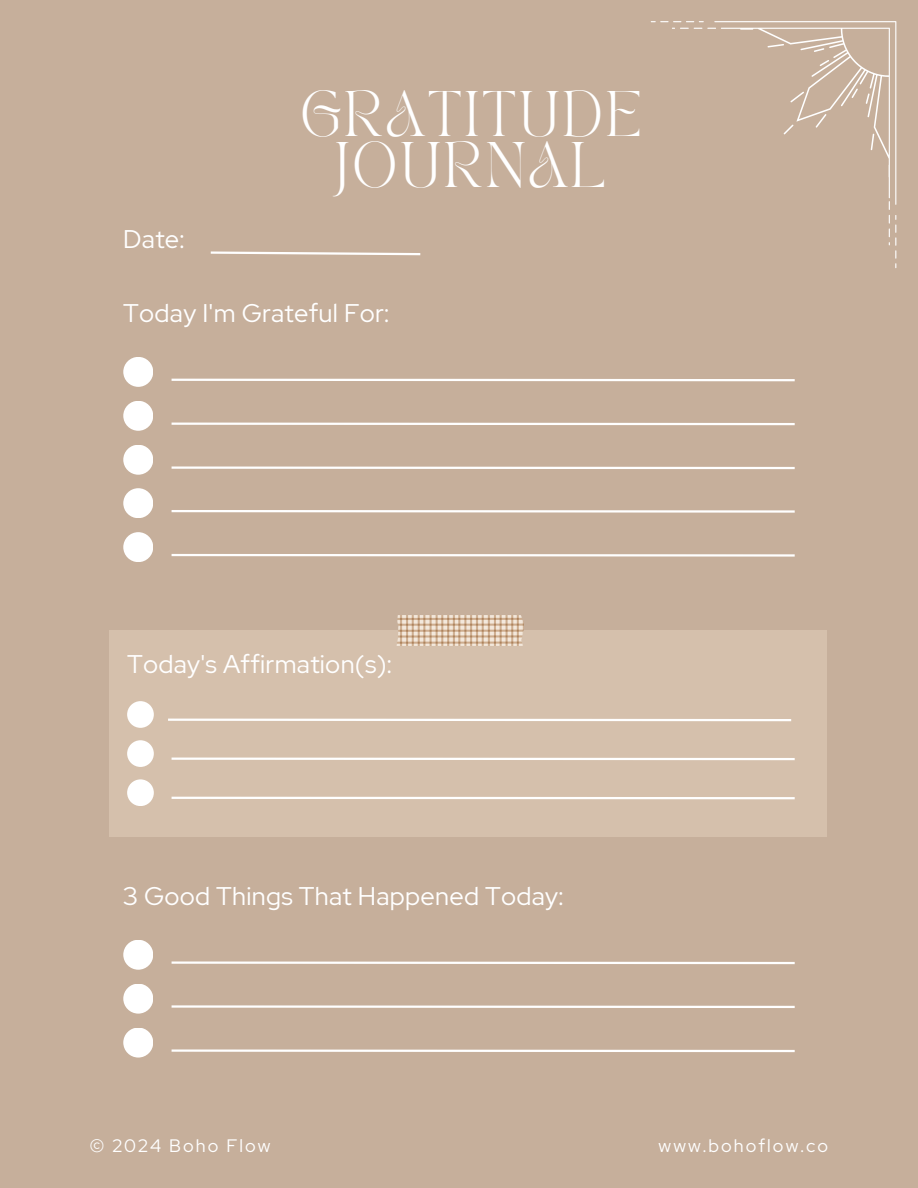
<style>
.page{position:relative;width:918px;height:1188px;background:#c6af9b}
.page>*{position:absolute;margin:0;border:0;box-sizing:border-box;transform-origin:0 0}
.t1{font:45px/51.8px "TAN PEARL Regular";letter-spacing:.055em;color:#fff;text-align:center}
.t2{font:25.5px "Red Hat Display";letter-spacing:.01em;color:#fff}
.t3{font:18px "Red Hat Display";letter-spacing:.115em;color:#fff}
</style>
<div class="page">
<div style="left:123px;top:357px;width:30px;height:30px;background:#fff;border-radius:50%"></div>
<hr style="left:172px;top:379px;width:623px;height:2px;background:#fff">
<div style="left:123px;top:401px;width:30px;height:30px;background:#fff;border-radius:50%"></div>
<hr style="left:172px;top:423px;width:623px;height:2px;background:#fff">
<div style="left:123px;top:445px;width:30px;height:30px;background:#fff;border-radius:50%"></div>
<hr style="left:172px;top:466px;width:623px;height:3px;background:#fff">
<div style="left:109px;top:631px;width:717px;height:206px;background:#d5c0ac"></div>
<div style="left:127px;top:701px;width:27px;height:27px;background:#fff;border-radius:50%"></div>
<div style="left:127px;top:740px;width:27px;height:27px;background:#fff;border-radius:50%"></div>
<div style="left:127px;top:779px;width:27px;height:27px;background:#fff;border-radius:50%"></div>
<img style="left:394px;top:615px;width:129px;height:31px">
<div style="left:123px;top:488px;width:30px;height:30px;background:#fff;border-radius:50%"></div>
<hr style="left:172px;top:510px;width:623px;height:3px;background:#fff">
<div style="left:123px;top:532px;width:30px;height:30px;background:#fff;border-radius:50%"></div>
<hr style="left:172px;top:554px;width:623px;height:3px;background:#fff">
<div style="left:123px;top:940px;width:30px;height:30px;background:#fff;border-radius:50%"></div>
<hr style="left:172px;top:961px;width:623px;height:3px;background:#fff">
<div style="left:123px;top:984px;width:30px;height:30px;background:#fff;border-radius:50%"></div>
<hr style="left:172px;top:1005px;width:623px;height:3px;background:#fff">
<div style="left:123px;top:1028px;width:30px;height:30px;background:#fff;border-radius:50%"></div>
<hr style="left:172px;top:1049px;width:623px;height:3px;background:#fff">
<svg style="left:210px;top:251px;width:211px;height:5px"></svg>
<svg style="left:651px;top:21px;width:245px;height:247px"></svg>
<hr style="left:168px;top:719px;width:623px;height:2px;background:#fff">
<hr style="left:172px;top:758px;width:623px;height:2px;background:#fff">
<hr style="left:172px;top:797px;width:623px;height:2px;background:#fff">
<h2 class="t2" style="left:123px;top:222px;width:63px">Date:</h2>
<h1 class="t1" style="left:300px;top:92px;width:342px">GRATITUDE<br>JOURNAL</h1>
<h2 class="t2" style="left:123px;top:297px;width:267px">Today I'm Grateful For:</h2>
<h2 class="t2" style="left:127px;top:647px;width:266px">Today's Affirmation(s):</h2>
<p class="t2" style="left:123px;top:879px;width:442px">3 Good Things That Happened Today:</p>
<h2 class="t3" style="left:90px;top:1134px;width:182px">© 2024 Boho Flow</h2>
<h2 class="t3" style="left:659px;top:1134px;width:171px">www.bohoflow.co</h2>
</div>
